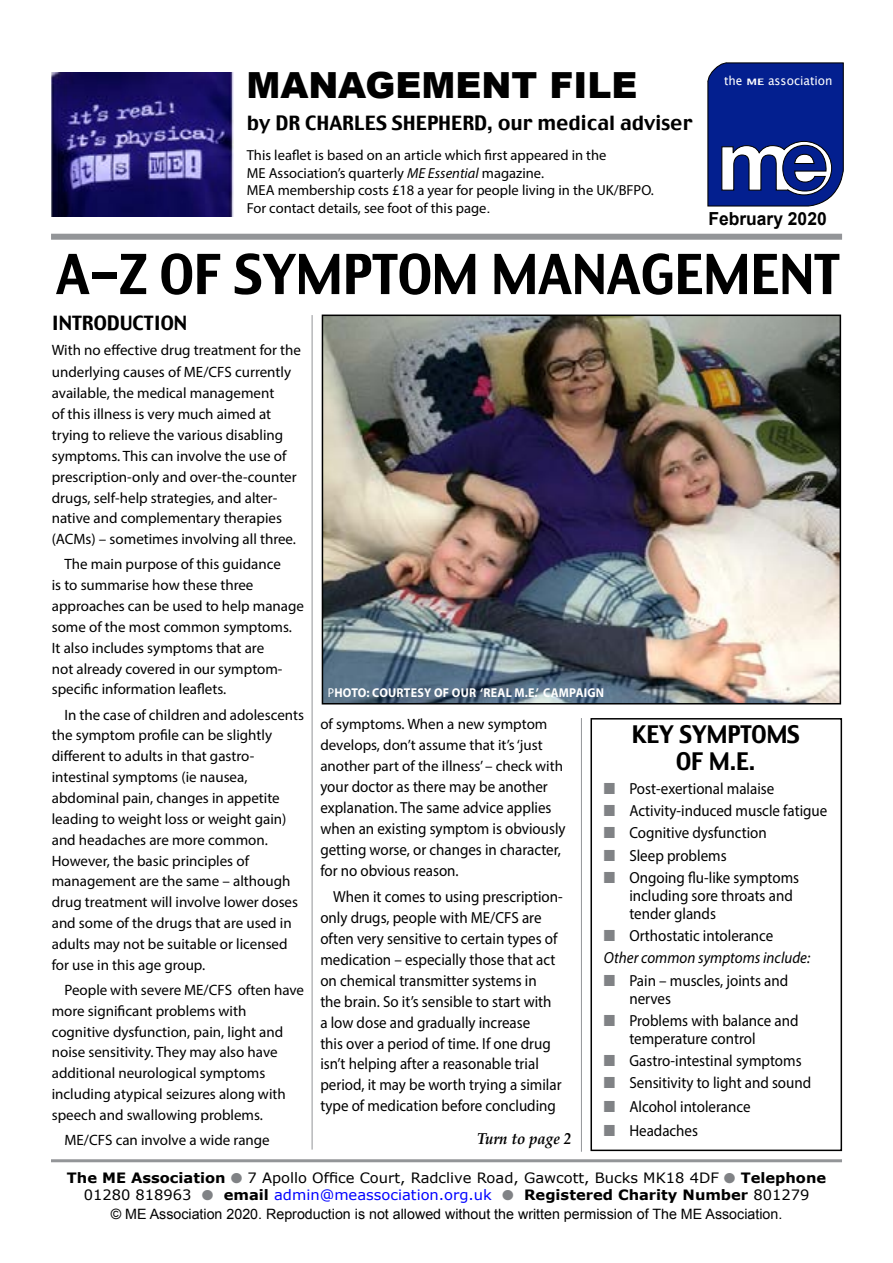
<style>
.page{position:relative;width:893px;height:1263px;background:#fff}
.page>*{position:absolute;margin:0;border:0;box-sizing:border-box;transform-origin:0 0}
.t1{font:54.6px "Charcoal";color:#000;scale:.93 1}
.t2{font:900 36px "Arial";color:#000}
.t3{font:24px/27px "Charcoal";color:#000;text-align:center;scale:.93 1}
.t4{font:19.5px "Charcoal";color:#000}
.t5{font:700 18px "Arial";color:#000}
.t6{font:16.05px/20.9px "Myriad Pro";color:#000;scale:.93 1}
.t7{font:italic 16.05px/22.2px "Myriad Pro";color:#000;scale:.93 1}
.t8{font:italic 700 16.05px "Palatino";color:#000;scale:.93 1}
.t9{font:15px/20.9px "Myriad Pro";color:#000}
.t10{font:14.55px/17.4px "Myriad Pro";color:#000}
.t11{font:14.25px/17.1px "Verdana";color:#000;text-align:center}
.t12{font:14.25px "Arial";color:#000}
.t13{font:700 12.9px "Myriad Pro";letter-spacing:.02em;color:#fff;scale:.93 1}
.t14{font:12.3px "Lucida Grande";color:#fff}
.s1{font-weight:700;font-size:9px}
.s2{font-style:italic}
.s3{font-family:"Arial"}
.s4{font-weight:400}
.s5{color:#808285}
.s6{font-style:normal}
.s7{font-weight:700}
.s8{color:#00f}
</style>
<div class="page">
<img style="left:325px;top:318px;width:513px;height:383px">
<div style="left:322px;top:315px;width:519px;height:389px;border:2px solid #000"></div>
<hr style="left:51px;top:1159px;width:791px;height:3px;background:#939598">
<hr style="left:312px;top:315px;width:1px;height:834px;background:#939598">
<div style="left:51px;top:234px;width:791px;height:6px;background:#939598"></div>
<hr style="left:581px;top:718px;width:1px;height:434px;background:#939598">
<img style="left:51px;top:72px;width:182px;height:145px">
<svg style="left:707px;top:62px;width:137px;height:145px"></svg>
<div style="left:724px;top:75px;width:114px;height:15px;background:#031f8f"></div>
<svg style="left:590px;top:718px;width:253px;height:434px"></svg>
<h2 class="t2" style="left:246px;top:59px;width:392px">MANAGEMENT FILE</h2>
<p class="t14" style="left:724px;top:74px;width:110px">the <span class="s1">ME</span> association</p>
<h3 class="t4" style="left:247px;top:110px;width:447px">by DR CHARLES SHEPHERD, our medical adviser</h3>
<p class="t10" style="left:247px;top:147px;width:409px">This leaflet is based on an article which first appeared in the<br>ME Association’s quarterly <span class="s2">ME Essential</span> magazine.<br>MEA membership costs £18 a year for people living in the UK/BFPO.<br>For contact details, see foot of this page<span class="s3">.</span></p>
<p class="t5" style="left:708px;top:207px;width:120px">February 2020</p>
<h1 class="t1" style="left:56px;top:239px;width:844px">A-Z OF SYMPTOM MANAGEMENT</h1>
<h3 class="t4" style="left:52px;top:310px;width:137px">INTRODUCTION</h3>
<p class="t9" style="left:52px;top:339px;width:251px">With no effective drug treatment for the underlying causes of ME/CFS currently available, the medical management<br>of this illness is very much aimed at trying to relieve the various disabling symptoms. This can involve the use of prescription-only and over-the-counter drugs, self-help strategies, and alter&shy;native and complementary therapies (ACMs) – sometimes involving all three.</p>
<p class="t9" style="left:52px;top:554px;width:254px;text-indent:13px">The main purpose of this guidance<br>is to summarise how these three approaches can be used to help manage some of the most common symptoms.<br>It also includes symptoms that are<br>not already covered in our symptom&shy;specific information leaflets.</p>
<p class="t9" style="left:52px;top:704px;width:254px;text-indent:13px">In the case of children and adolescents the symptom profile can be slightly different to adults in that gastro&shy;intestinal symptoms (ie nausea, abdominal pain, changes in appetite leading to weight loss or weight gain) and headaches are more common.<br>However, the basic principles of management are the same – although drug treatment will involve lower doses and some of the drugs that are used in adults may not be suitable or licensed for use in this age group.</p>
<p class="t9" style="left:52px;top:979px;width:254px;text-indent:13px">People with severe ME/CFS often have more significant problems with cognitive dysfunction, pain, light and noise sensitivity. They may also have additional neurological symptoms including atypical seizures along with speech and swallowing problems.</p>
<p class="t9" style="left:65px;top:1129px;width:207px">ME/CFS can involve a wide range</p>
<p class="t13" style="left:328px;top:684px;width:299px"><span class="s4">P</span>HOTO: COURTESY OF OUR ‘REAL M.E.’ CAMPAIGN</p>
<p class="t9" style="left:320px;top:713px;width:244px">of symptoms. When a new symptom develops, don’t assume that it’s ‘just another part of the illness’ – check with</p>
<p class="t6" style="left:320px;top:776px;width:265px">your doctor as there may be another explanation. The same advice applies when an existing symptom is obviously getting worse, or changes in character, for no obvious reason.</p>
<p class="t6" style="left:320px;top:885px;width:262px;text-indent:13px">When it comes to using prescription&shy;only drugs, people with ME/CFS are often very sensitive to certain types of medication – especially those that act on chemical transmitter systems in<br>the brain. So it’s sensible to start with a low dose and gradually increase<br>this over a period of time. If one drug isn’t helping after a reasonable trial period, it may be worth trying a similar type of medication before concluding</p>
<p class="t8" style="left:477px;top:1125px;width:103px">Turn to page 2</p>
<h3 class="t3" style="left:632px;top:722px;width:182px">KEY SYMPTOMS<br>OF M.E.</h3>
<p class="t6" style="left:604px;top:778px;width:185px"><span class="s5">■</span> Post-exertional malaise</p>
<p class="t6" style="left:604px;top:800px;width:242px"><span class="s5">■</span> Activity-induced muscle fatigue</p>
<p class="t6" style="left:604px;top:822px;width:177px"><span class="s5">■</span> Cognitive dysfunction</p>
<p class="t6" style="left:604px;top:844px;width:133px"><span class="s5">■</span> Sleep problems</p>
<p class="t6" style="left:629px;top:868px;width:184px;line-height:18px;text-indent:-26px"><span class="s5">■</span> Ongoing flu-like symptoms including sore throats and tender glands</p>
<p class="t7" style="left:604px;top:924px;width:223px"><span class="s5">■</span> <span class="s6">Orthostatic intolerance<br></span>Other common symptoms include:</p>
<p class="t6" style="left:629px;top:971px;width:172px;line-height:18px;text-indent:-26px"><span class="s5">■</span> Pain – muscles, joints and nerves</p>
<p class="t6" style="left:629px;top:1011px;width:183px;line-height:18px;text-indent:-26px"><span class="s5">■</span> Problems with balance and temperature control</p>
<p class="t6" style="left:604px;top:1050px;width:214px"><span class="s5">■</span> Gastro-intestinal symptoms</p>
<p class="t6" style="left:604px;top:1072px;width:224px"><span class="s5">■</span> Sensitivity to light and sound</p>
<p class="t6" style="left:604px;top:1096px;width:159px"><span class="s5">■</span> Alcohol intolerance</p>
<p class="t6" style="left:604px;top:1120px;width:103px"><span class="s5">■</span> Headaches</p>
<p class="t11" style="left:67px;top:1169px;width:761px"><span class="s7">The ME Association</span> <span class="s5">●</span> 7 Apollo Office Court, Radclive Road, Gawcott, Bucks MK18 4DF <span class="s5">●</span> <span class="s7">Telephone<br></span>01280 818963 <span class="s5">●</span> <span class="s7">email</span> <span class="s8">admin@meassociation.org.uk</span> <span class="s5">●</span> <span class="s7">Registered Charity Number</span> 801279</p>
<p class="t12" style="left:111px;top:1204px;width:673px">© ME Association 2020. Reproduction is not allowed without the written permission of The ME Association.</p>
</div>
